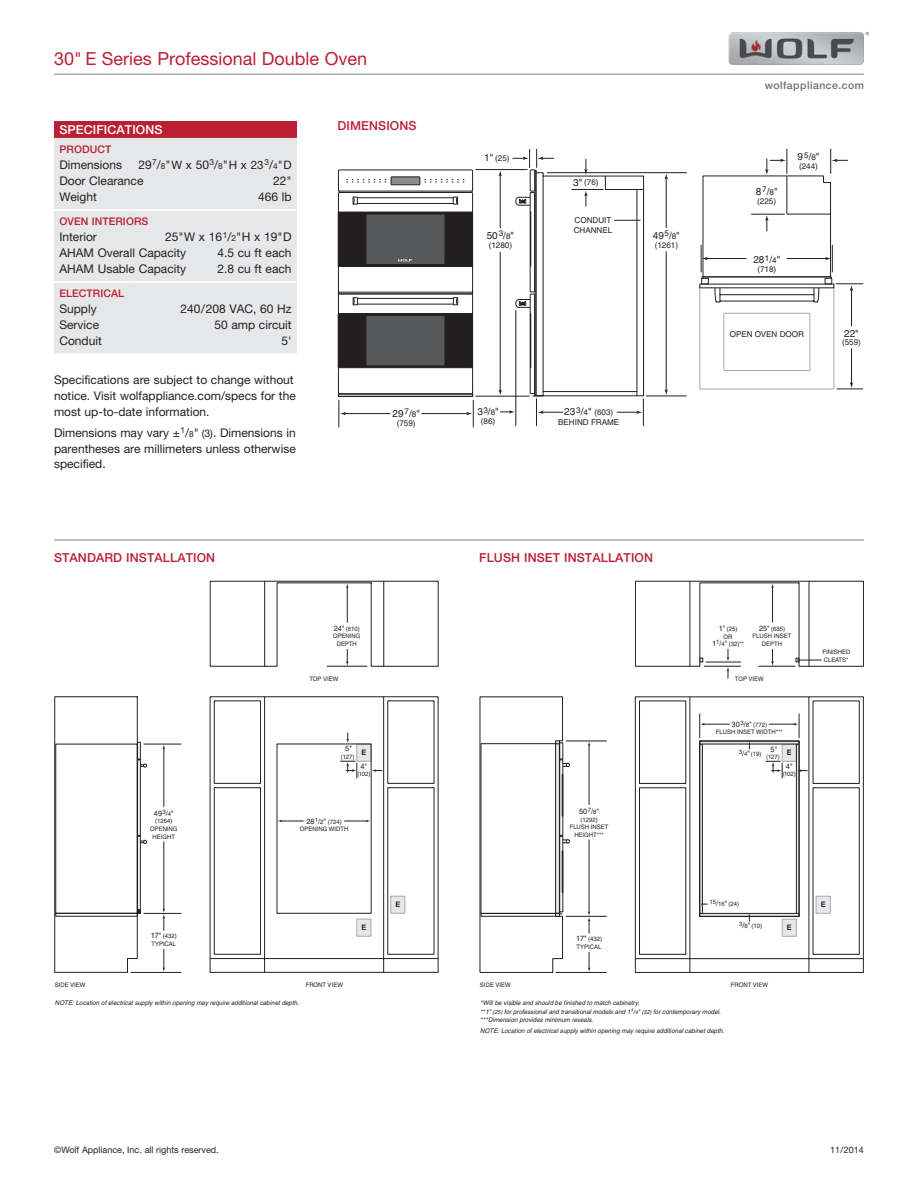
<style>
.page{position:relative;width:918px;height:1188px;background:#fff}
.page>*{position:absolute;margin:0;border:0;box-sizing:border-box;transform-origin:0 0}
.t1{font:18px "Helvetica Neue LT Std";color:#ba1f33}
.t2{font:500 12.3px "Helvetica Neue LT Std";letter-spacing:.01em;color:#ba1f33}
.t3{font:500 12.3px "Helvetica Neue LT Std";letter-spacing:.01em;color:#fff}
.t4{font:12px/15.8px "Helvetica Neue LT Std";color:#231f20}
.t5{font:500 10.5px "Helvetica Neue LT Std";letter-spacing:.01em;color:#ba1f33}
.t6{font:500 10.5px "Helvetica Neue LT Std";letter-spacing:.045em;color:#6c6d70}
.t7{font:9.9px "Helvetica";color:#231f20}
.t8{font:9px "Helvetica Neue LT Std";color:#231f20}
.t9{font:8.1px/9.9px "Helvetica";color:#231f20;text-align:center}
.t10{font:7.5px "Helvetica";color:#231f20}
.t11{font:700 7.5px "Helvetica";color:#231f20}
.t12{font:italic 6.45px/8.2px "Helvetica";letter-spacing:.005em;color:#231f20}
.t13{font:6.15px/7.5px "Helvetica";color:#231f20;text-align:center}
.s1{font-size:8.4px}
.s2{font-size:11.7px}
.s3{font-size:10.5px}
.s4{font-size:8.1px}
.s5{font-size:9.9px}
.s6{font-size:7.5px}
.s7{font-size:6.15px}
.s8{font-size:5.7px}
.s9{font-size:5.25px}
</style>
<div class="page">
<hr style="left:54px;top:74px;width:810px;height:1px;background:#a8a9ad">
<svg style="left:865px;top:32px;width:4px;height:3px"></svg>
<img style="left:729px;top:32px;width:135px;height:33px">
<div style="left:54px;top:122px;width:243px;height:16px;background:#ba1f33"></div>
<div style="left:54px;top:138px;width:243px;height:215px;background:#e6e7e9"></div>
<hr style="left:54px;top:209px;width:74px;height:2px;background:#fff">
<hr style="left:128px;top:209px;width:61px;height:2px;background:#fff">
<hr style="left:189px;top:209px;width:108px;height:2px;background:#fff">
<hr style="left:54px;top:281px;width:74px;height:2px;background:#fff">
<hr style="left:128px;top:281px;width:61px;height:2px;background:#fff">
<hr style="left:189px;top:281px;width:108px;height:2px;background:#fff">
<svg style="left:338px;top:149px;width:525px;height:278px"></svg>
<hr style="left:54px;top:539px;width:810px;height:2px;background:#a8a9ad">
<svg style="left:480px;top:696px;width:384px;height:277px"></svg>
<svg style="left:588px;top:952px;width:2px;height:20px"></svg>
<hr style="left:556px;top:972px;width:50px;height:1px;background:#231f20">
<svg style="left:481px;top:714px;width:326px;height:219px"></svg>
<svg style="left:635px;top:581px;width:229px;height:97px"></svg>
<svg style="left:54px;top:696px;width:384px;height:277px"></svg>
<hr style="left:164px;top:842px;width:1px;height:68px;background:#231f20">
<hr style="left:164px;top:748px;width:1px;height:58px;background:#231f20">
<hr style="left:144px;top:913px;width:37px;height:1px;background:#231f20">
<svg style="left:210px;top:581px;width:228px;height:86px"></svg>
<hr style="left:347px;top:587px;width:1px;height:35px;background:#231f20">
<hr style="left:327px;top:666px;width:40px;height:1px;background:#231f20">
<hr style="left:144px;top:744px;width:37px;height:1px;background:#231f20">
<svg style="left:55px;top:742px;width:92px;height:175px"></svg>
<svg style="left:279px;top:820px;width:24px;height:2px"></svg>
<svg style="left:345px;top:820px;width:24px;height:2px"></svg>
<svg style="left:163px;top:949px;width:2px;height:23px"></svg>
<svg style="left:163px;top:908px;width:2px;height:22px"></svg>
<hr style="left:131px;top:972px;width:50px;height:1px;background:#231f20">
<h1 class="t1" style="left:54px;top:48px;width:315px">30" E Series Professional Double Oven</h1>
<p class="t3" style="left:59px;top:122px;width:105px">SPECIFICATIONS</p>
<p class="t5" style="left:59px;top:143px;width:53px">PRODUCT</p>
<p class="t4" style="left:59px;top:157px;width:64px">Dimensions</p>
<p class="t4" style="left:59px;top:157px;width:234px;line-height:16.2px;text-indent:79px">29<sup>7</sup>/<span class="s1">8</span>"<span class="s2">W x</span> 50<sup>3</sup>/<span class="s1">8</span>"<span class="s2">H x 23</span><sup>3</sup>/<span class="s1">4</span><span class="s2">"D<br></span>Door Clearance</p>
<p class="t4" style="left:273px;top:173px;width:20px">22"</p>
<p class="t4" style="left:59px;top:189px;width:39px">Weight</p>
<p class="t4" style="left:258px;top:189px;width:35px">466 lb</p>
<p class="t5" style="left:59px;top:215px;width:90px">OVEN INTERIORS</p>
<p class="t4" style="left:59px;top:229px;width:39px">Interior</p>
<p class="t4" style="left:59px;top:229px;width:234px;line-height:16.2px;text-indent:106px">25"W x 16<sup>1</sup>/<span class="s1">2</span>"H x 19"D<br>AHAM Overall Capacity</p>
<p class="t4" style="left:217px;top:245px;width:76px">4.5 cu ft each</p>
<p class="t4" style="left:59px;top:261px;width:128px">AHAM Usable Capacity</p>
<p class="t4" style="left:217px;top:261px;width:76px">2.8 cu ft each</p>
<p class="t5" style="left:59px;top:287px;width:66px">ELECTRICAL</p>
<p class="t4" style="left:59px;top:301px;width:39px">Supply</p>
<p class="t4" style="left:180px;top:301px;width:113px">240/208 VAC, 60 Hz</p>
<p class="t4" style="left:59px;top:317px;width:41px">Service</p>
<p class="t4" style="left:214px;top:317px;width:79px">50 amp circuit</p>
<p class="t4" style="left:59px;top:333px;width:44px">Conduit</p>
<p class="t4" style="left:282px;top:333px;width:12px">5'</p>
<p class="t4" style="left:54px;top:372px;width:243px">Specifications are subject to change without notice. Visit wolfappliance.com/specs for the most up-to-date information.</p>
<p class="t4" style="left:54px;top:424px;width:243px;text-align:justify">Dimensions may vary ±<sup>1</sup>/<span class="s1">8</span>" <span class="s3">(3)</span>. Dimensions in parentheses are millimeters unless otherwise specified.</p>
<p class="t2" style="left:338px;top:119px;width:81px">DIMENSIONS</p>
<p class="t7" style="left:393px;top:408px;width:29px">29<sup>7</sup>/<span class="s4">8</span>"</p>
<p class="t9" style="left:397px;top:418px;width:20px">(759)</p>
<p class="t6" style="left:765px;top:79px;width:101px">wolfappliance.com</p>
<p class="t9" style="left:484px;top:153px;width:27px"><span class="s5">1"</span> (25)</p>
<p class="t7" style="left:798px;top:151px;width:23px">9<sup>5</sup>/<span class="s4">8</span>"</p>
<p class="t9" style="left:799px;top:161px;width:20px">(244)</p>
<p class="t9" style="left:573px;top:178px;width:27px"><span class="s5">3"</span> (76)</p>
<p class="t7" style="left:756px;top:186px;width:23px">8<sup>7</sup>/<span class="s4">8</span>"</p>
<p class="t9" style="left:757px;top:196px;width:20px">(225)</p>
<p class="t7" style="left:487px;top:230px;width:29px">50<sup>3</sup>/<span class="s4">8</span>"</p>
<p class="t9" style="left:489px;top:240px;width:25px">(1280)</p>
<p class="t9" style="left:574px;top:215px;width:40px;text-align:left">CONDUIT<br>CHANNEL</p>
<p class="t7" style="left:653px;top:230px;width:28px">49<sup>5</sup>/<span class="s4">8</span>"</p>
<p class="t9" style="left:655px;top:240px;width:25px">(1261)</p>
<p class="t7" style="left:753px;top:254px;width:28px">28<sup>1</sup>/<span class="s4">4</span>"</p>
<p class="t9" style="left:757px;top:264px;width:20px">(718)</p>
<p class="t9" style="left:730px;top:329px;width:76px">OPEN OVEN DOOR</p>
<p class="t7" style="left:844px;top:327px;width:16px">22"</p>
<p class="t9" style="left:842px;top:337px;width:20px">(559)</p>
<p class="t7" style="left:477px;top:406px;width:23px">3<sup>3</sup>/<span class="s4">8</span>"</p>
<p class="t9" style="left:481px;top:416px;width:16px">(86)</p>
<p class="t9" style="left:558px;top:407px;width:63px"><span class="s5">23</span>3<span class="s5">/</span>4<span class="s5">"</span> (603)<br>BEHIND FRAME</p>
<p class="t2" style="left:54px;top:551px;width:163px">STANDARD INSTALLATION</p>
<p class="t2" style="left:479px;top:551px;width:175px">FLUSH INSET INSTALLATION</p>
<p class="t13" style="left:333px;top:625px;width:29px"><span class="s6">24"</span> (610)<br>OPENING<br>DEPTH</p>
<p class="t13" style="left:310px;top:675px;width:30px">TOP VIEW</p>
<p class="t10" style="left:345px;top:744px;width:8px">5"</p>
<p class="t13" style="left:341px;top:753px;width:15px">(127)</p>
<p class="t11" style="left:361px;top:748px;width:6px">E</p>
<p class="t10" style="left:154px;top:809px;width:21px">49<sup>3</sup>/<span class="s7">4</span>"</p>
<p class="t13" style="left:150px;top:818px;width:29px">(1264)<br>OPENING<br>HEIGHT</p>
<p class="t13" style="left:151px;top:932px;width:28px;text-align:left"><span class="s6">17"</span> (432)<br>TYPICAL</p>
<p class="t10" style="left:361px;top:762px;width:8px">4"</p>
<p class="t13" style="left:357px;top:770px;width:14px">(102)</p>
<p class="t13" style="left:300px;top:818px;width:50px"><span class="s6">28</span>1<span class="s6">/</span>2<span class="s6">"</span> (724)<br>OPENING WIDTH</p>
<p class="t11" style="left:361px;top:923px;width:6px">E</p>
<p class="t11" style="left:395px;top:900px;width:6px">E</p>
<p class="t10" style="left:579px;top:807px;width:21px">50<sup>7</sup>/<span class="s7">8</span>"</p>
<p class="t13" style="left:570px;top:816px;width:40px">(1292)<br>FLUSH INSET<br>HEIGHT***</p>
<p class="t13" style="left:576px;top:935px;width:28px;text-align:left"><span class="s6">17"</span> (432)<br>TYPICAL</p>
<p class="t13" style="left:753px;top:625px;width:40px"><span class="s6">25"</span> (635)<br>FLUSH INSET<br>DEPTH</p>
<p class="t13" style="left:712px;top:625px;width:33px"><span class="s6">1"</span> (25)<br>OR<br><span class="s6">1</span>1<span class="s6">/</span>4<span class="s6">"</span> (32)**</p>
<p class="t13" style="left:735px;top:675px;width:30px">TOP VIEW</p>
<p class="t13" style="left:716px;top:721px;width:68px"><span class="s6">30</span>3<span class="s6">/</span>8<span class="s6">"</span> (772)<br>FLUSH INSET WIDTH***</p>
<p class="t10" style="left:771px;top:745px;width:8px">5"</p>
<p class="t13" style="left:766px;top:753px;width:15px">(127)</p>
<p class="t13" style="left:739px;top:750px;width:24px">3<span class="s6">/</span>4<span class="s6">"</span>(19)</p>
<p class="t11" style="left:787px;top:748px;width:6px">E</p>
<p class="t10" style="left:786px;top:762px;width:8px">4"</p>
<p class="t13" style="left:783px;top:770px;width:14px">(102)</p>
<p class="t13" style="left:822px;top:648px;width:29px;text-align:left">FINISHED<br>CLEATS*</p>
<p class="t13" style="left:709px;top:900px;width:31px">15<span class="s6">/</span>16<span class="s6">"</span> (24)</p>
<p class="t13" style="left:739px;top:922px;width:25px">3<span class="s6">/</span>8<span class="s6">"</span> (10)</p>
<p class="t11" style="left:787px;top:923px;width:6px">E</p>
<p class="t11" style="left:821px;top:900px;width:6px">E</p>
<p class="t13" style="left:55px;top:981px;width:32px">SIDE VIEW</p>
<p class="t13" style="left:306px;top:981px;width:39px">FRONT VIEW</p>
<p class="t12" style="left:55px;top:999px;width:246px">NOTE: Location of electrical supply within opening may require additional cabinet depth.</p>
<p class="t13" style="left:480px;top:981px;width:32px">SIDE VIEW</p>
<p class="t13" style="left:731px;top:981px;width:39px">FRONT VIEW</p>
<p class="t12" style="left:480px;top:999px;width:242px">*Will be visible and should be finished to match cabinetry.<br>**1" <span class="s8">(25)</span> for professional and transitional models and 1<sup>1</sup>/<span class="s9">4</span>" <span class="s8">(32)</span> for contemporary model. ***Dimension provides minimum reveals.</p>
<p class="t12" style="left:480px;top:1027px;width:246px">NOTE: Location of electrical supply within opening may require additional cabinet depth.</p>
<p class="t8" style="left:54px;top:1145px;width:166px">©Wolf Appliance, Inc. all rights reserved.</p>
<p class="t8" style="left:830px;top:1145px;width:35px">11/2014</p>
</div>
